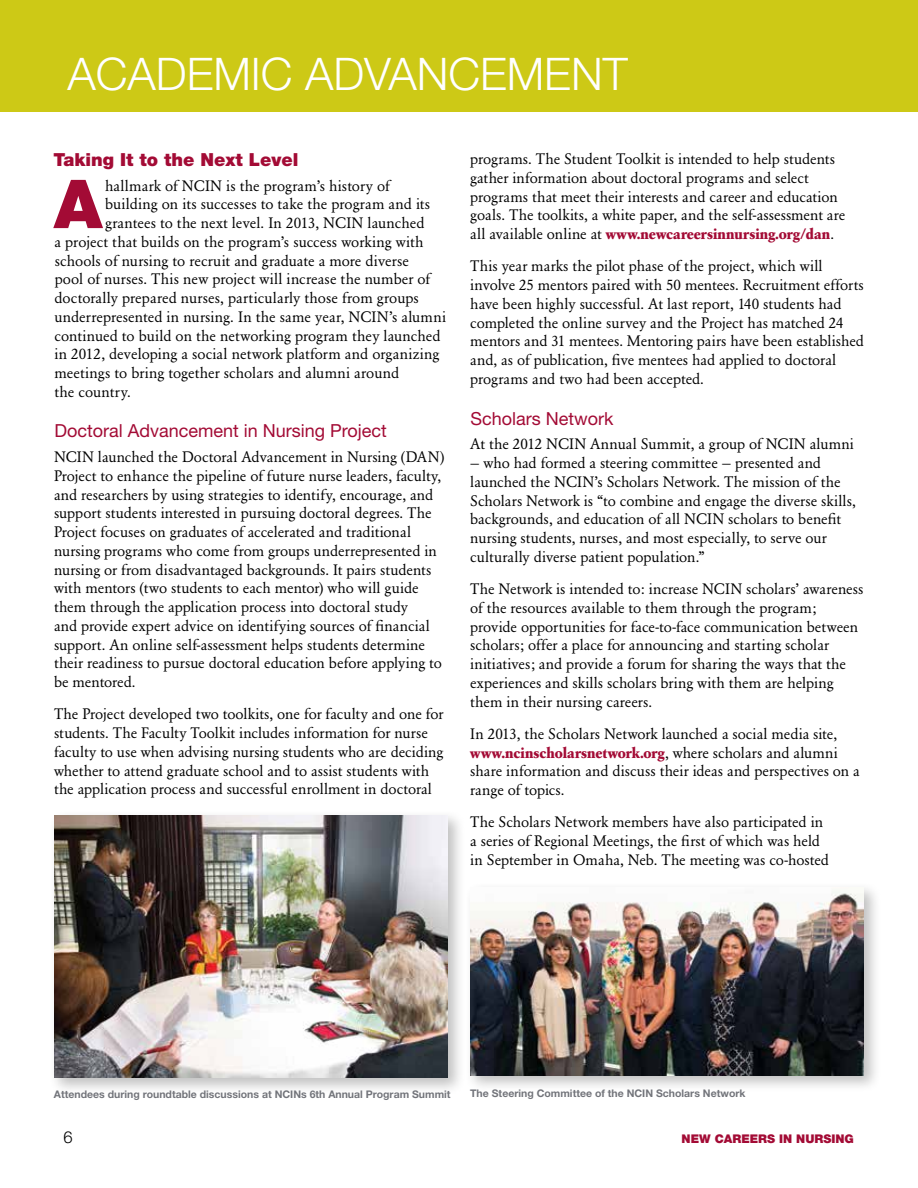
<style>
.page{position:relative;width:918px;height:1188px;background:#fff}
.page>*{position:absolute;margin:0;border:0;box-sizing:border-box;transform-origin:0 0}
.t1{font:900 67.5px "Helvetica Neue LT Std";color:#a30b35}
.t2{font:300 45px "Helvetica Neue LT Std";color:#fff}
.t3{font:18px "Helvetica Neue LT Std";color:#a30b35}
.t4{font:900 18px "Helvetica Neue LT Std";color:#a30b35}
.t5{font:300 16.5px "Helvetica Neue LT Std";color:#000}
.t6{font:15px/18.8px "Garamond BE";color:#000}
.t7{font:900 12px "Helvetica Neue LT Std";color:#a30b35}
.t8{font:700 10.5px "Helvetica Neue LT Std";color:#72747a}
.s1{font-weight:700;color:#a30b35}
</style>
<div class="page">
<div style="left:0;top:0;width:918px;height:112px;background:#cdc916"></div>
<div style="left:49px;top:810px;width:416px;height:286px;background:#000;opacity:.25"></div>
<img style="left:54px;top:815px;width:394px;height:263px">
<div style="left:465px;top:882px;width:417px;height:211px;background:#000;opacity:.25"></div>
<img style="left:470px;top:887px;width:394px;height:189px">
<h2 class="t2" style="left:68px;top:46px;width:562px">ACADEMIC ADVANCEMENT</h2>
<p class="t4" style="left:53px;top:149px;width:247px">Taking It to the Next Level</p>
<h1 class="t1" style="left:54px;top:164px;width:50px">A</h1>
<p class="t6" style="left:105px;top:176px;width:286px">hallmark of NCIN is the program’s history of</p>
<p class="t6" style="left:105px;top:195px;width:327px">building on its successes to take the program and its</p>
<p class="t6" style="left:105px;top:214px;width:321px">grantees to the next level. In 2013, NCIN launched</p>
<p class="t6" style="left:55px;top:232px;width:371px">a project that builds on the program’s success working with</p>
<p class="t6" style="left:55px;top:251px;width:356px">schools of nursing to recruit and graduate a more diverse</p>
<p class="t6" style="left:55px;top:270px;width:377px">pool of nurses. This new project will increase the number of</p>
<p class="t6" style="left:55px;top:289px;width:366px">doctorally prepared nurses, particularly those from groups</p>
<p class="t6" style="left:55px;top:307px;width:393px">underrepresented in nursing. In the same year, NCIN’s alumni</p>
<p class="t6" style="left:55px;top:326px;width:387px">continued to build on the networking program they launched</p>
<p class="t6" style="left:54px;top:345px;width:386px">in 2012, developing a social network platform and organizing</p>
<p class="t6" style="left:55px;top:364px;width:346px">meetings to bring together scholars and alumni around</p>
<p class="t6" style="left:55px;top:382px;width:78px">the country.</p>
<p class="t3" style="left:54px;top:420px;width:334px">Doctoral Advancement in Nursing Project</p>
<p class="t6" style="left:54px;top:448px;width:392px">NCIN launched the Doctoral Advancement in Nursing (DAN)<br>Project to enhance the pipeline of future nurse leaders, faculty, and researchers by using strategies to identify, encourage, and support students interested in pursuing doctoral degrees. The Project focuses on graduates of accelerated and traditional nursing programs who come from groups underrepresented in nursing or from disadvantaged backgrounds. It pairs students with mentors (two students to each mentor) who will guide them through the application process into doctoral study<br>and provide expert advice on identifying sources of financial support. An online self-assessment helps students determine their readiness to pursue doctoral education before applying to be mentored.</p>
<p class="t6" style="left:54px;top:705px;width:391px">The Project developed two toolkits, one for faculty and one for students. The Faculty Toolkit includes information for nurse faculty to use when advising nursing students who are deciding whether to attend graduate school and to assist students with the application process and successful enrollment in doctoral</p>
<p class="t6" style="left:470px;top:150px;width:377px">programs. The Student Toolkit is intended to help students gather information about doctoral programs and select programs that meet their interests and career and education goals. The toolkits, a white paper, and the self-assessment are all available online at <span class="s1">www.newcareersinnursing.org/dan</span>.</p>
<p class="t6" style="left:470px;top:257px;width:395px">This year marks the pilot phase of the project, which will involve 25 mentors paired with 50 mentees. Recruitment efforts have been highly successful. At last report, 140 students had completed the online survey and the Project has matched 24 mentors and 31 mentees. Mentoring pairs have been established and, as of publication, five mentees had applied to doctoral programs and two had been accepted.</p>
<p class="t3" style="left:471px;top:407px;width:144px">Scholars Network</p>
<p class="t6" style="left:470px;top:435px;width:385px">At the 2012 NCIN Annual Summit, a group of NCIN alumni</p>
<p class="t6" style="left:470px;top:454px;width:387px">— who had formed a steering committee — presented and launched the NCIN’s Scholars Network. The mission of the Scholars Network is “to combine and engage the diverse skills, backgrounds, and education of all NCIN scholars to benefit nursing students, nurses, and most especially, to serve our culturally diverse patient population.”</p>
<p class="t6" style="left:470px;top:580px;width:395px">The Network is intended to: increase NCIN scholars’ awareness of the resources available to them through the program; provide opportunities for face-to-face communication between scholars; offer a place for announcing and starting scholar initiatives; and provide a forum for sharing the ways that the experiences and skills scholars bring with them are helping them in their nursing careers.</p>
<p class="t6" style="left:470px;top:724px;width:391px">In 2013, the Scholars Network launched a social media site, <span class="s1">www.ncinscholarsnetwork.org</span>, where scholars and alumni share information and discuss their ideas and perspectives on a range of topics.</p>
<p class="t6" style="left:470px;top:813px;width:360px">The Scholars Network members have also participated in a series of Regional Meetings, the first of which was held in September in Omaha, Neb. The meeting was co-hosted</p>
<p class="t8" style="left:54px;top:1088px;width:398px">Attendees during roundtable discussions at NCINs 6th Annual Program Summit</p>
<p class="t8" style="left:470px;top:1087px;width:277px">The Steering Committee of the NCIN Scholars Network</p>
<p class="t5" style="left:63px;top:1127px;width:11px">6</p>
<p class="t7" style="left:682px;top:1132px;width:174px">NEW CAREERS IN NURSING</p>
</div>
